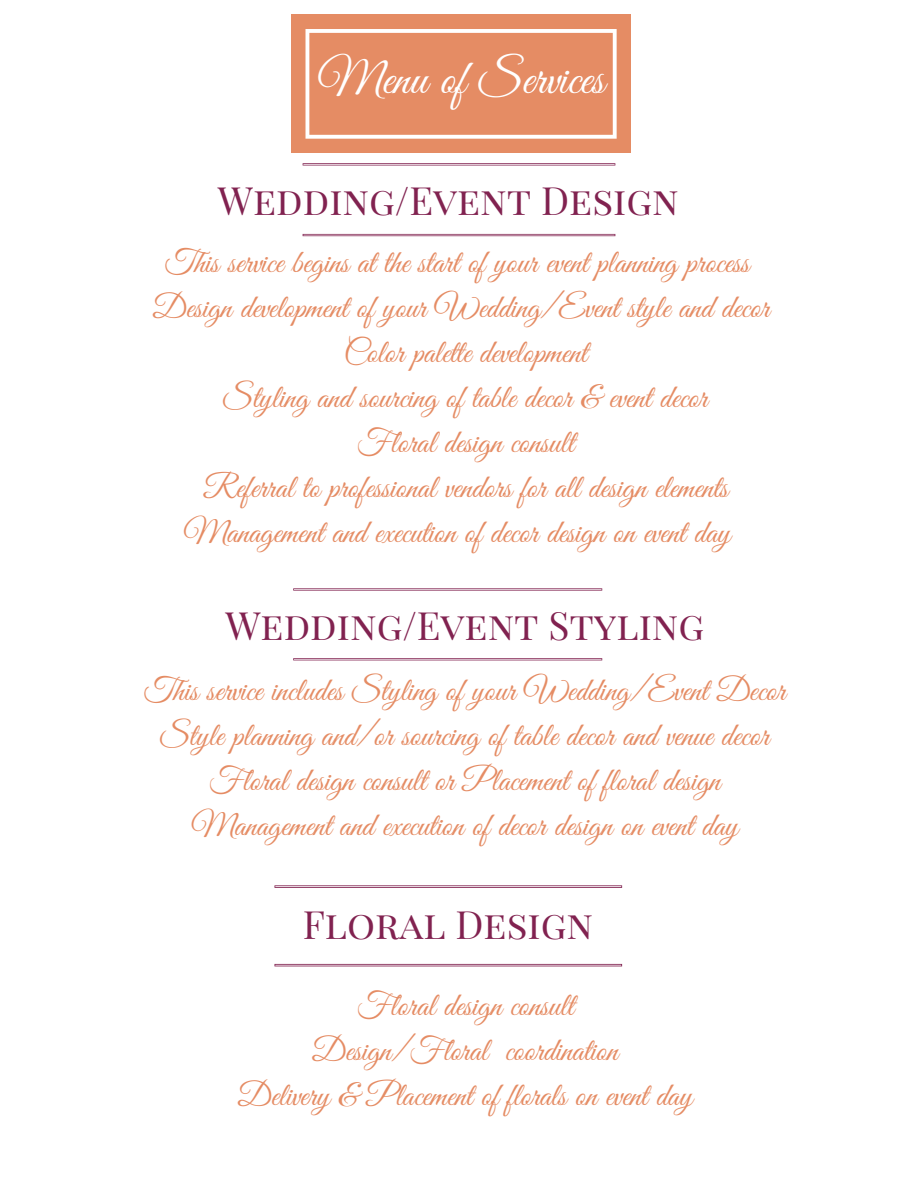
<style>
.page{position:relative;width:918px;height:1188px;background:#fff}
.page>*{position:absolute;margin:0;border:0;box-sizing:border-box;transform-origin:0 0}
.t1{font:48.45px "Great Vibes";color:#fff}
.t2{font:38.85px "Playfair Display SC";color:#812250}
.t3{font:32.7px/45px "Great Vibes";color:#e58c64;text-align:center}
</style>
<div class="page">
<div style="left:291px;top:15px;width:340px;height:138px;background:#e58c64"></div>
<svg style="left:306px;top:29px;width:311px;height:110px"></svg>
<svg style="left:303px;top:163px;width:312px;height:3px"></svg>
<svg style="left:303px;top:234px;width:312px;height:2px"></svg>
<svg style="left:293px;top:588px;width:309px;height:3px"></svg>
<svg style="left:293px;top:658px;width:309px;height:2px"></svg>
<svg style="left:274px;top:885px;width:348px;height:3px"></svg>
<svg style="left:274px;top:964px;width:348px;height:2px"></svg>
<h1 class="t1" style="left:318px;top:52px;width:289px">Menu of Services</h1>
<p class="t2" style="left:218px;top:173px;width:462px">Wedding/Event Design</p>
<p class="t3" style="left:153px;top:242px;width:618px">This service begins at the start of your event planning process Design development of your Wedding/Event style and decor Color palette development<br>Styling and sourcing of table decor &amp; event decor<br>Floral design consult<br>Referral to professional vendors for all design elements Management and execution of decor design on event day</p>
<p class="t2" style="left:225px;top:598px;width:480px">Wedding/Event Styling</p>
<p class="t3" style="left:144px;top:670px;width:644px">This service includes Styling of your Wedding/Event Decor Style planning and/or sourcing of table decor and venue decor Floral design consult or Placement of floral design Management and execution of decor design on event day</p>
<p class="t2" style="left:303px;top:897px;width:292px">Floral Design</p>
<p class="t3" style="left:238px;top:985px;width:456px">Floral design consult<br>Design/Floral coordination<br>Delivery &amp; Placement of florals on event day</p>
</div>
